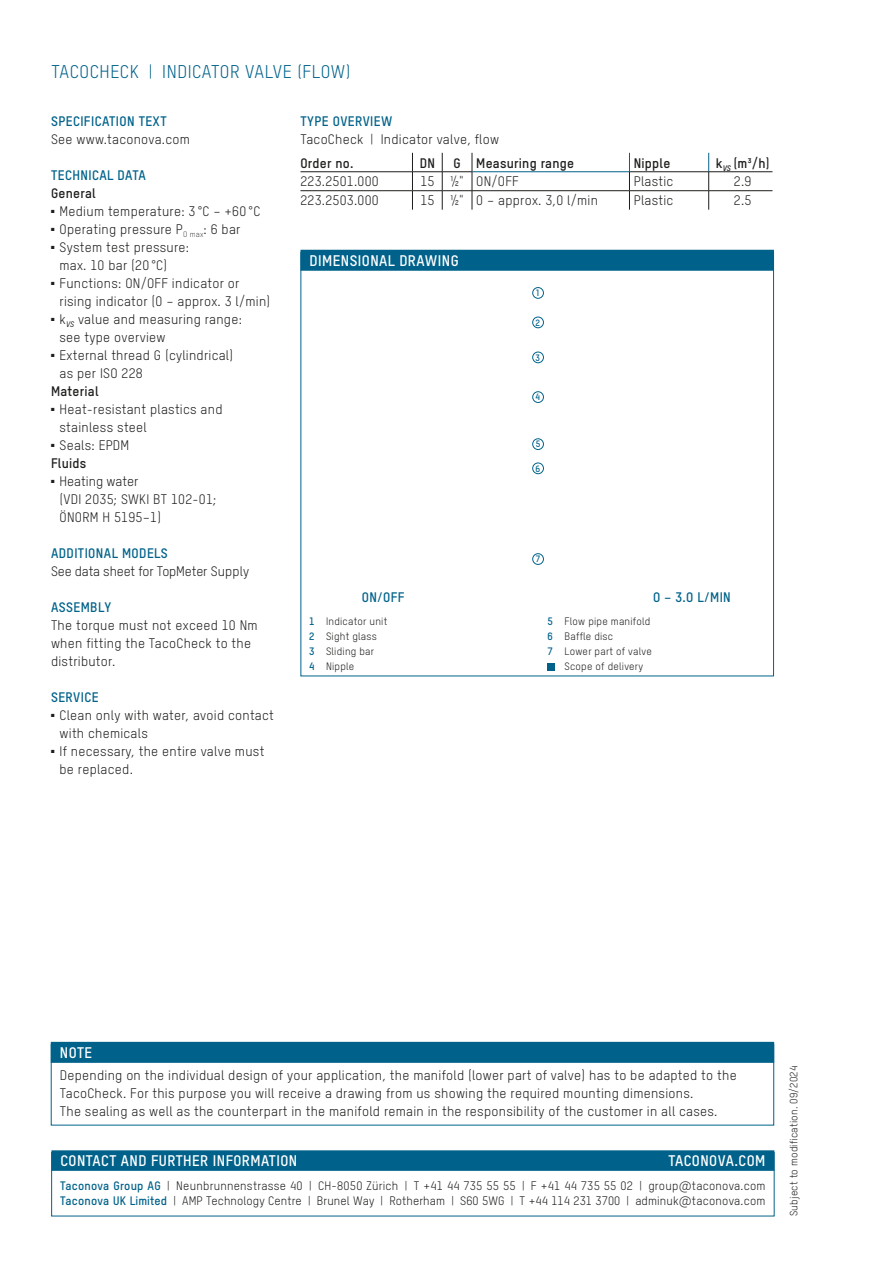
<style>
.page{position:relative;width:893px;height:1263px;background:#fff}
.page>*{position:absolute;margin:0;border:0;box-sizing:border-box;transform-origin:0 0}
.Produkttitel_Subline{font:18px "T Star Pro Regular";letter-spacing:.03em;color:#00628a}
.Box_Titel{font:15px "T Star Pro Bold";letter-spacing:.03em;color:#fff}
.t1{font:13.5px/18px "T Star Pro Regular";letter-spacing:.02em;color:#1d1d1b}
.EA_Titel{font:13.5px "T Star Pro Bold";letter-spacing:.03em;color:#00628a}
.t2{font:13.5px "T Star Pro Bold";letter-spacing:.02em;color:#1d1d1b}
.t3{font:13.5px "T Star Pro Regular";letter-spacing:-.01em;color:#1d1d1b}
.Legende{font:12px "T Star Pro Regular";letter-spacing:.02em;color:#1d1d1b}
.Legende-2{font:10.5px/15px "T Star Pro Regular";letter-spacing:.02em;color:#1d1d1b}
.Schemalegende{font:9px "T Star Pro Bold";color:#00628a}
.s1{font-family:"T Star Pro Bold";color:#00628a}
</style>
<div class="page">
<div style="left:548px;top:663px;width:7px;height:8px;background:#00628a"></div>
<div style="left:532px;top:391px;width:12px;height:12px;border:1px solid #00628a;border-radius:50%"></div>
<div style="left:532px;top:438px;width:12px;height:12px;border:1px solid #00628a;border-radius:50%"></div>
<div style="left:532px;top:462px;width:12px;height:12px;border:1px solid #00628a;border-radius:50%"></div>
<div style="left:532px;top:553px;width:12px;height:12px;border:1px solid #00628a;border-radius:50%"></div>
<div style="left:532px;top:352px;width:12px;height:11px;border:1px solid #00628a;border-radius:50%"></div>
<div style="left:532px;top:317px;width:12px;height:11px;border:1px solid #00628a;border-radius:50%"></div>
<div style="left:532px;top:287px;width:12px;height:12px;border:1px solid #00628a;border-radius:50%"></div>
<div style="left:300px;top:250px;width:474px;height:21px;background:#00628a"></div>
<hr style="left:472px;top:171px;width:157px;height:1px;background:#00628a">
<hr style="left:300px;top:171px;width:112px;height:1px;background:#1d1d1b">
<hr style="left:412px;top:171px;width:30px;height:1px;background:#1d1d1b">
<hr style="left:442px;top:171px;width:30px;height:1px;background:#1d1d1b">
<hr style="left:629px;top:171px;width:80px;height:1px;background:#1d1d1b">
<hr style="left:709px;top:171px;width:63px;height:1px;background:#1d1d1b">
<hr style="left:300px;top:190px;width:112px;height:1px;background:#1d1d1b">
<hr style="left:412px;top:190px;width:30px;height:1px;background:#1d1d1b">
<svg style="left:412px;top:153px;width:1px;height:57px"></svg>
<hr style="left:442px;top:190px;width:30px;height:1px;background:#1d1d1b">
<svg style="left:442px;top:153px;width:1px;height:57px"></svg>
<hr style="left:472px;top:190px;width:157px;height:1px;background:#1d1d1b">
<svg style="left:472px;top:153px;width:1px;height:57px"></svg>
<hr style="left:629px;top:190px;width:80px;height:1px;background:#1d1d1b">
<svg style="left:629px;top:153px;width:1px;height:57px"></svg>
<hr style="left:709px;top:190px;width:63px;height:1px;background:#1d1d1b">
<svg style="left:708px;top:153px;width:1px;height:57px"></svg>
<div style="left:51px;top:1042px;width:723px;height:21px;background:#00628a"></div>
<div style="left:51px;top:1044px;width:723px;height:81px;border:1px solid #00628a"></div>
<div style="left:51px;top:1150px;width:723px;height:21px;background:#00628a"></div>
<div style="left:51px;top:1152px;width:723px;height:64px;border:1px solid #00628a"></div>
<p class="Produkttitel_Subline" style="left:52px;top:59px;width:301px">TACOCHECK | INDICATOR VALVE (FLOW)</p>
<p class="EA_Titel" style="left:51px;top:111px;width:117px">SPECIFICATION TEXT</p>
<p class="t1" style="left:51px;top:130px;width:140px">See www.taconova.com</p>
<p class="EA_Titel" style="left:51px;top:165px;width:96px">TECHNICAL DATA</p>
<p class="t2" style="left:51px;top:183px;width:46px">General</p>
<p class="t1" style="left:51px;top:202px;width:211px">■ Medium temperature: 3 °C – +60 °C</p>
<p class="t1" style="left:51px;top:220px;width:191px">■ Operating pressure P<sub>O</sub> <sub>max</sub>: 6 bar</p>
<p class="t1" style="left:60px;top:238px;width:131px;text-indent:-9px">■ System test pressure: max. 10 bar (20 °C)</p>
<p class="t1" style="left:60px;top:274px;width:212px;text-indent:-9px">■ Functions: ON/OFF indicator or rising indicator (0 – approx. 3 l/min)</p>
<p class="t1" style="left:60px;top:310px;width:184px;text-indent:-9px">■ k<sub>VS</sub> value and measuring range: see type overview</p>
<p class="t1" style="left:60px;top:346px;width:175px;text-indent:-9px">■ External thread G (cylindrical) as per ISO 228</p>
<p class="t2" style="left:51px;top:381px;width:49px">Material</p>
<p class="t1" style="left:60px;top:400px;width:164px;text-indent:-9px">■ Heat-resistant plastics and stainless steel</p>
<p class="t1" style="left:51px;top:436px;width:80px">■ Seals: EPDM</p>
<p class="t2" style="left:51px;top:453px;width:37px">Fluids</p>
<p class="t1" style="left:60px;top:472px;width:158px;text-indent:-9px">■ Heating water<br>(VDI 2035; SWKI BT 102-01;<br>ÖNORM H 5195–1)</p>
<p class="EA_Titel" style="left:51px;top:543px;width:118px">ADDITIONAL MODELS</p>
<p class="t3" style="left:51px;top:562px;width:200px">See data sheet for TopMeter Supply</p>
<p class="EA_Titel" style="left:51px;top:597px;width:62px">ASSEMBLY</p>
<p class="t1" style="left:51px;top:616px;width:208px">The torque must not exceed 10 Nm when fitting the TacoCheck to the distributor.</p>
<p class="EA_Titel" style="left:51px;top:687px;width:49px">SERVICE</p>
<p class="t1" style="left:60px;top:706px;width:216px;text-indent:-9px">■ Clean only with water, avoid contact with chemicals</p>
<p class="t1" style="left:60px;top:742px;width:206px;text-indent:-9px">■ If necessary, the entire valve must be replaced.</p>
<p class="EA_Titel" style="left:301px;top:111px;width:93px">TYPE OVERVIEW</p>
<p class="t1" style="left:300px;top:130px;width:200px">TacoCheck | Indicator valve, flow</p>
<p class="t2" style="left:300px;top:153px;width:55px">Order no.</p>
<p class="t2" style="left:420px;top:153px;width:17px">DN</p>
<p class="t2" style="left:453px;top:153px;width:9px">G</p>
<p class="t2" style="left:476px;top:153px;width:99px">Measuring range</p>
<p class="t2" style="left:634px;top:153px;width:38px">Nipple</p>
<p class="t2" style="left:716px;top:153px;width:56px">k<sub>VS</sub> (m³/h)</p>
<p class="t1" style="left:300px;top:172px;width:80px">223.2501.000</p>
<p class="t1" style="left:420px;top:172px;width:16px">15</p>
<p class="t1" style="left:451px;top:172px;width:15px">½"</p>
<p class="t1" style="left:476px;top:172px;width:44px">ON/OFF</p>
<p class="t1" style="left:634px;top:172px;width:41px">Plastic</p>
<p class="t1" style="left:734px;top:172px;width:19px">2.9</p>
<p class="t1" style="left:300px;top:191px;width:80px">223.2503.000</p>
<p class="t1" style="left:420px;top:191px;width:16px">15</p>
<p class="t1" style="left:451px;top:191px;width:15px">½"</p>
<p class="t1" style="left:476px;top:191px;width:123px">0 – approx. 3,0 l/min</p>
<p class="t1" style="left:634px;top:191px;width:41px">Plastic</p>
<p class="t1" style="left:734px;top:191px;width:19px">2.5</p>
<p class="Box_Titel" style="left:310px;top:249px;width:151px">DIMENSIONAL DRAWING</p>
<p class="Schemalegende" style="left:536px;top:286px;width:5px">1</p>
<p class="Schemalegende" style="left:536px;top:316px;width:6px">2</p>
<p class="Schemalegende" style="left:536px;top:351px;width:6px">3</p>
<p class="Schemalegende" style="left:536px;top:390px;width:6px">4</p>
<p class="Schemalegende" style="left:536px;top:437px;width:6px">5</p>
<p class="Schemalegende" style="left:536px;top:462px;width:6px">6</p>
<p class="Schemalegende" style="left:536px;top:552px;width:6px">7</p>
<p class="EA_Titel" style="left:362px;top:587px;width:44px">ON/OFF</p>
<p class="EA_Titel" style="left:653px;top:587px;width:79px">0 – 3.0 L/MIN</p>
<p class="Legende-2" style="left:309px;top:613px;width:80px"><span class="s1">1</span> Indicator unit</p>
<p class="Legende-2" style="left:309px;top:628px;width:69px"><span class="s1">2</span> Sight glass</p>
<p class="Legende-2" style="left:309px;top:643px;width:67px"><span class="s1">3</span> Sliding bar</p>
<p class="Legende-2" style="left:309px;top:658px;width:47px"><span class="s1">4</span> Nipple</p>
<p class="Legende-2" style="left:548px;top:613px;width:104px"><span class="s1">5</span> Flow pipe manifold</p>
<p class="Legende-2" style="left:548px;top:628px;width:67px"><span class="s1">6</span> Baffle disc</p>
<p class="Legende-2" style="left:565px;top:643px;width:89px;text-indent:-17px"><span class="s1">7</span> Lower part of valve<br>Scope of delivery</p>
<p class="Box_Titel" style="left:60px;top:1041px;width:34px">NOTE</p>
<p class="t1" style="left:60px;top:1066px;width:678px">Depending on the individual design of your application, the manifold (lower part of valve) has to be adapted to the<br>TacoCheck. For this purpose you will receive a drawing from us showing the required mounting dimensions.</p>
<p class="t1" style="left:60px;top:1102px;width:659px">The sealing as well as the counterpart in the manifold remain in the responsibility of the customer in all cases.</p>
<p class="Box_Titel" style="left:60px;top:1149px;width:238px">CONTACT AND FURTHER INFORMATION</p>
<p class="Box_Titel" style="left:668px;top:1149px;width:98px">TACONOVA.COM</p>
<p class="Legende" style="left:60px;top:1177px;width:707px"><span class="s1">Taconova Group AG</span> | Neunbrunnenstrasse 40 | CH-8050 Zürich | T +41 44 735 55 55 | F +41 44 735 55 02 | group@taconova.com</p>
<p class="Legende" style="left:60px;top:1193px;width:707px"><span class="s1">Taconova UK Limited</span> | AMP Technology Centre | Brunel Way | Rotherham | S60 5WG | T +44 114 231 3700 | adminuk@taconova.com</p>
<p class="Legende-2" style="left:786px;top:1216px;width:152px;rotate:-90deg">Subject to modification. 09/2024</p>
</div>
